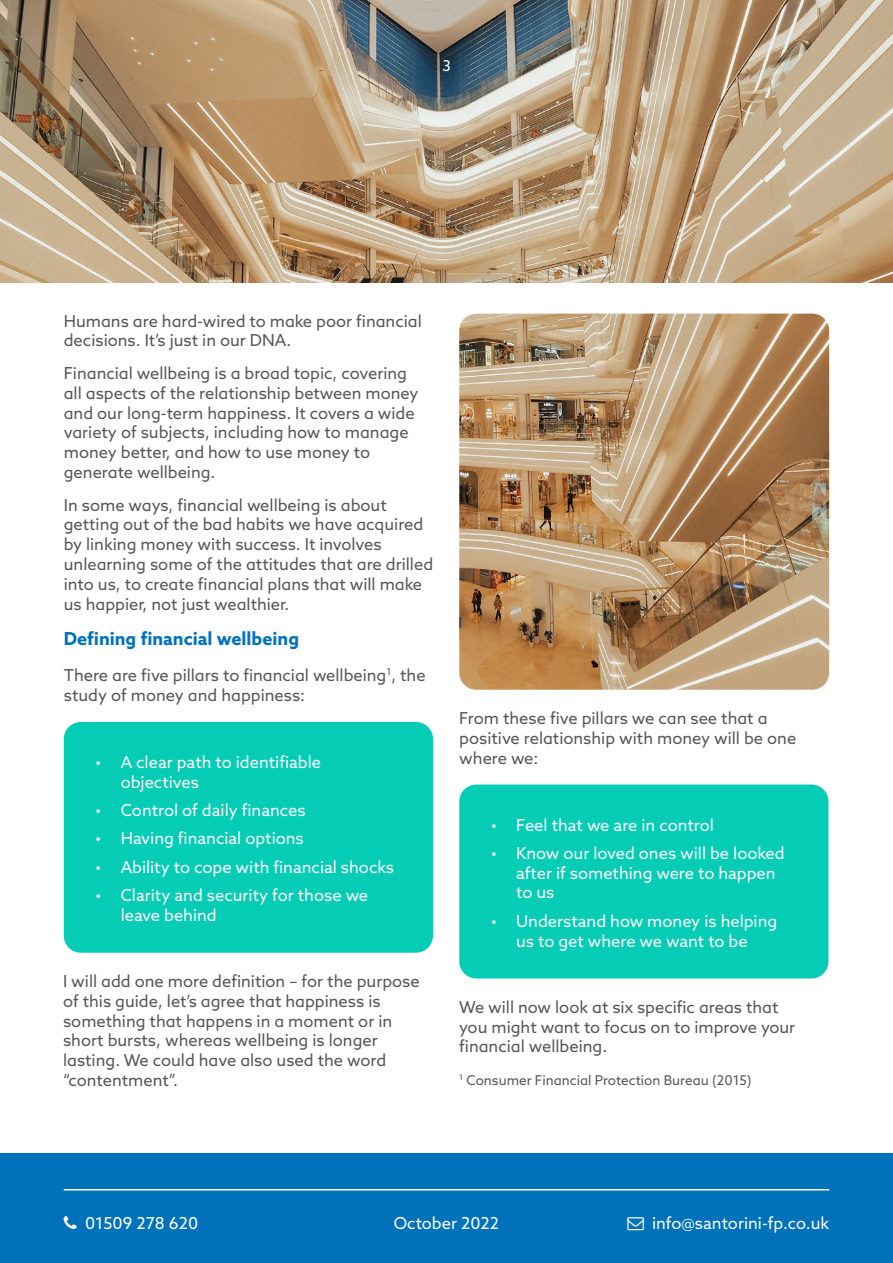
<style>
.page{position:relative;width:893px;height:1263px;background:#fff}
.page>*{position:absolute;margin:0;border:0;box-sizing:border-box;transform-origin:0 0}
.t1{font:700 18px "Azo Sans";color:#0072bb}
.t2{font:16.5px/19.8px "Azo Sans";color:#575756}
.t3{font:16.5px/19.8px "Azo Sans";color:#fff}
.t4{font:15px "Azo Sans";color:#fff}
.t5{font:13.5px "Azo Sans";color:#575756}
</style>
<div class="page">
<img style="left:0;top:0;width:893px;height:283px">
<div style="left:0;top:1153px;width:893px;height:110px;background:#0072bb"></div>
<hr style="left:64px;top:1189px;width:765px;height:1px;background:#fff">
<div style="left:64px;top:722px;width:369px;height:231px;background:#05ccb5;border-radius:17px"></div>
<div style="left:459px;top:784px;width:369px;height:194px;background:#05ccb5;border-radius:17px"></div>
<img style="left:459px;top:314px;width:370px;height:376px">
<p class="t4" style="left:442px;top:56px;width:10px">3</p>
<p class="t2" style="left:64px;top:311px;width:360px">Humans are hard-wired to make poor financial decisions. It’s just in our DNA.</p>
<p class="t2" style="left:64px;top:363px;width:356px">Financial wellbeing is a broad topic, covering all aspects of the relationship between money and our long-term happiness. It covers a wide variety of subjects, including how to manage money better, and how to use money to generate wellbeing.</p>
<p class="t2" style="left:64px;top:495px;width:371px">In some ways, financial wellbeing is about getting out of the bad habits we have acquired by linking money with success. It involves unlearning some of the attitudes that are drilled into us, to create financial plans that will make us happier, not just wealthier.</p>
<p class="t1" style="left:64px;top:627px;width:237px">Defining financial wellbeing</p>
<p class="t2" style="left:64px;top:665px;width:363px">There are five pillars to financial wellbeing<sup>1</sup>, the study of money and happiness:</p>
<p class="t3" style="left:121px;top:752px;width:202px;text-indent:-26px">• A clear path to identifiable objectives</p>
<p class="t3" style="left:95px;top:800px;width:212px">• Control of daily finances</p>
<p class="t3" style="left:95px;top:828px;width:210px">• Having financial options</p>
<p class="t3" style="left:95px;top:857px;width:301px">• Ability to cope with financial shocks</p>
<p class="t3" style="left:121px;top:885px;width:249px;text-indent:-26px">• Clarity and security for those we leave behind</p>
<p class="t2" style="left:63px;top:971px;width:358px">I will add one more definition – for the purpose of this guide, let’s agree that happiness is something that happens in a moment or in short bursts, whereas wellbeing is longer lasting. We could have also used the word “contentment”.</p>
<p class="t2" style="left:459px;top:708px;width:338px">From these five pillars we can see that a positive relationship with money will be one where we:</p>
<p class="t3" style="left:491px;top:814px;width:225px">• Feel that we are in control</p>
<p class="t3" style="left:516px;top:843px;width:270px;text-indent:-26px">• Know our loved ones will be looked after if something were to happen to us</p>
<p class="t3" style="left:491px;top:911px;width:288px;text-align:center">• Understand how money is helping us to get where we want to be</p>
<p class="t2" style="left:459px;top:997px;width:338px">We will now look at six specific areas that you might want to focus on to improve your financial wellbeing.</p>
<p class="t5" style="left:459px;top:1071px;width:294px"><sup>1</sup> Consumer Financial Protection Bureau (2015)</p>
<p class="t3" style="left:85px;top:1213px;width:115px">01509 278 620</p>
<p class="t3" style="left:652px;top:1213px;width:179px">info@santorini-fp.co.uk</p>
<p class="t3" style="left:394px;top:1213px;width:107px">October 2022</p>
</div>
